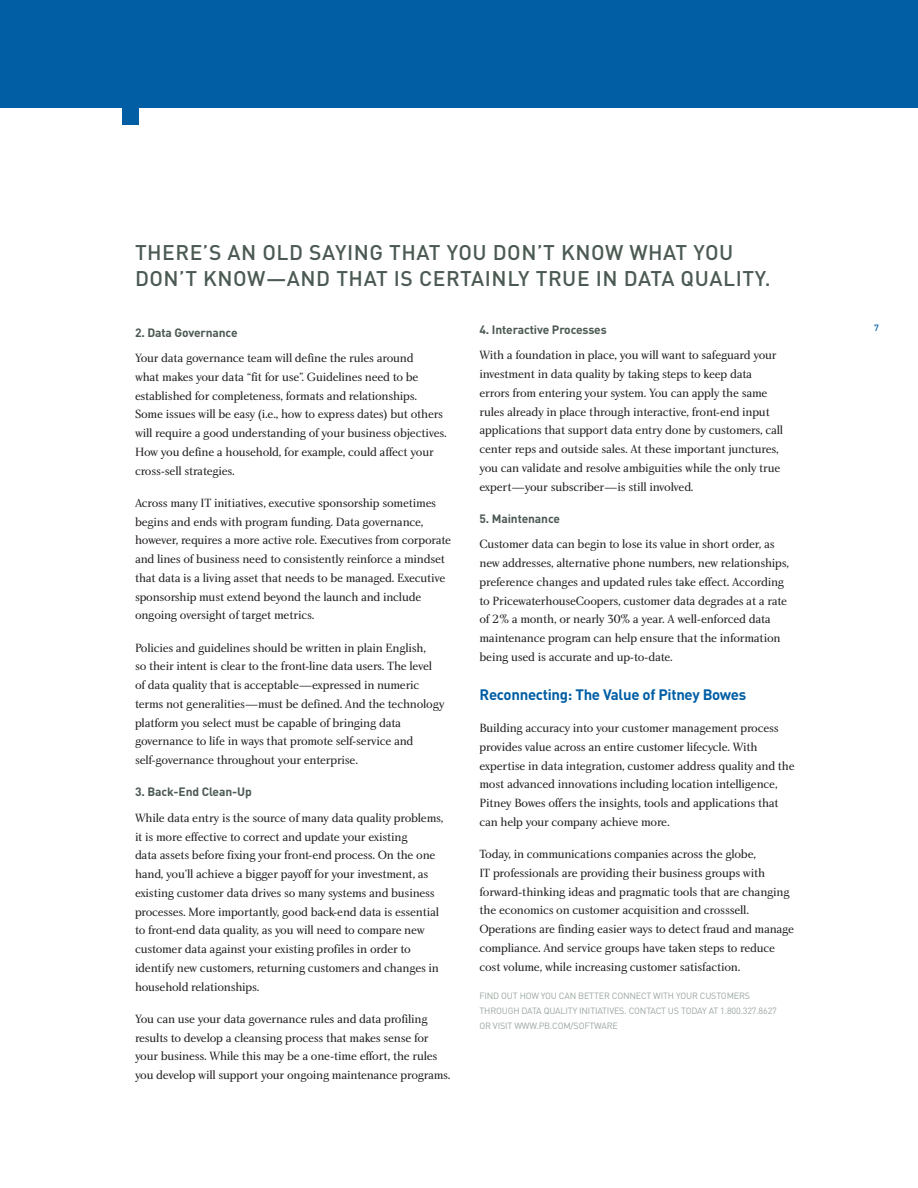
<style>
.page{position:relative;width:918px;height:1188px;background:#fff}
.page>*{position:absolute;margin:0;border:0;box-sizing:border-box;transform-origin:0 0}
.t1{font:500 21px/25.2px "DIN";letter-spacing:.025em;color:#4b5a52}
.t2{font:700 15px "DIN";letter-spacing:-.02em;color:#015ea5}
.t3{font:12.3px/18.8px "Charlotte Book Plain";letter-spacing:-.02em;color:#231f20}
.t4{font:700 12px "DIN";letter-spacing:-.01em;color:#4b5a52}
.t5{font:9px/15px "DIN";letter-spacing:-.02em;color:#9aa79f}
.t6{font:500 9px "DIN";color:#015ea5}
</style>
<div class="page">
<div style="left:0;top:0;width:918px;height:108px;background:#015ea5"></div>
<div style="left:122px;top:108px;width:16px;height:16px;background:#015ea5"></div>
<h1 class="t1" style="left:135px;top:239px;width:637px">THERE’S AN OLD SAYING THAT YOU DON’T KNOW WHAT YOU<br>DON’T KNOW—AND THAT IS CERTAINLY TRUE IN DATA QUALITY.</h1>
<p class="t4" style="left:135px;top:324px;width:104px">2. Data Governance</p>
<p class="t3" style="left:135px;top:349px;width:313px">Your data governance team will define the rules around<br>what makes your data “fit for use”. Guidelines need to be established for completeness, formats and relationships.<br>Some issues will be easy (i.e., how to express dates) but others will require a good understanding of your business objectives.<br>How you define a household, for example, could affect your cross-sell strategies.</p>
<p class="t3" style="left:135px;top:494px;width:318px">Across many IT initiatives, executive sponsorship sometimes begins and ends with program funding. Data governance, however, requires a more active role. Executives from corporate and lines of business need to consistently reinforce a mindset that data is a living asset that needs to be managed. Executive sponsorship must extend beyond the launch and include ongoing oversight of target metrics.</p>
<p class="t3" style="left:135px;top:638px;width:311px">Policies and guidelines should be written in plain English,<br>so their intent is clear to the front-line data users. The level of data quality that is acceptable—expressed in numeric terms not generalities—must be defined. And the technology platform you select must be capable of bringing data governance to life in ways that promote self-service and self-governance throughout your enterprise.</p>
<p class="t4" style="left:135px;top:784px;width:118px">3. Back-End Clean-Up</p>
<p class="t3" style="left:135px;top:809px;width:310px">While data entry is the source of many data quality problems, it is more effective to correct and update your existing<br>data assets before fixing your front-end process. On the one hand, you’ll achieve a bigger payoff for your investment, as existing customer data drives so many systems and business processes. More importantly, good back-end data is essential to front-end data quality, as you will need to compare new customer data against your existing profiles in order to identify new customers, returning customers and changes in household relationships.</p>
<p class="t3" style="left:135px;top:1010px;width:317px">You can use your data governance rules and data profiling results to develop a cleansing process that makes sense for your business. While this may be a one-time effort, the rules you develop will support your ongoing maintenance programs.</p>
<p class="t4" style="left:480px;top:322px;width:129px">4. Interactive Processes</p>
<p class="t3" style="left:480px;top:346px;width:305px">With a foundation in place, you will want to safeguard your investment in data quality by taking steps to keep data errors from entering your system. You can apply the same rules already in place through interactive, front-end input applications that support data entry done by customers, call center reps and outside sales. At these important junctures, you can validate and resolve ambiguities while the only true expert—your subscriber—is still involved.</p>
<p class="t4" style="left:480px;top:511px;width:82px">5. Maintenance</p>
<p class="t3" style="left:480px;top:535px;width:311px">Customer data can begin to lose its value in short order, as new addresses, alternative phone numbers, new relationships, preference changes and updated rules take effect. According to PricewaterhouseCoopers, customer data degrades at a rate of 2% a month, or nearly 30% a year. A well-enforced data maintenance program can help ensure that the information being used is accurate and up-to-date.</p>
<p class="t2" style="left:480px;top:685px;width:268px">Reconnecting: The Value of Pitney Bowes</p>
<p class="t3" style="left:480px;top:719px;width:317px">Building accuracy into your customer management process provides value across an entire customer lifecycle. With expertise in data integration, customer address quality and the most advanced innovations including location intelligence, Pitney Bowes offers the insights, tools and applications that can help your company achieve more.</p>
<p class="t3" style="left:480px;top:845px;width:316px">Today, in communications companies across the globe,<br>IT professionals are providing their business groups with forward-thinking ideas and pragmatic tools that are changing the economics on customer acquisition and crosssell.<br>Operations are finding easier ways to detect fraud and manage compliance. And service groups have taken steps to reduce cost volume, while increasing customer satisfaction.</p>
<p class="t5" style="left:480px;top:988px;width:299px">FIND OUT HOW YOU CAN BETTER CONNECT WITH YOUR CUSTOMERS<br>THROUGH DATA QUALITY INITIATIVES. CONTACT US TODAY AT 1.800.327.8627<br>OR VISIT WWW.PB.COM/SOFTWARE</p>
<p class="t6" style="left:874px;top:322px;width:6px">7</p>
</div>
